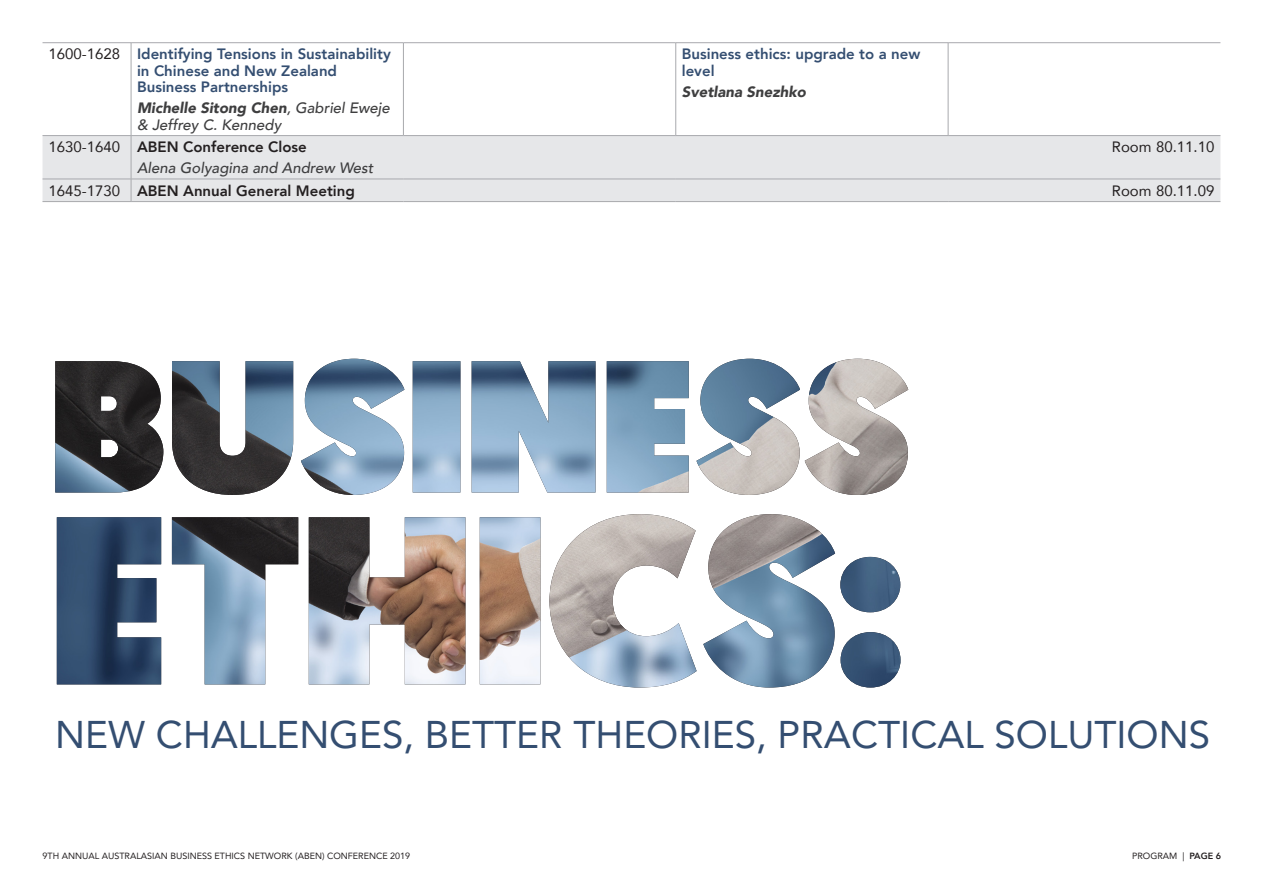
<style>
.page{position:relative;width:1263px;height:893px;background:#fff}
.page>*{position:absolute;margin:0;border:0;box-sizing:border-box;transform-origin:0 0}
.t1{font:38.55px "Avenir";color:#344e71}
.TALK{font:800 15px/16.5px "Avenir";color:#344e71}
.Author{font:italic 500 15px/16.5px "Avenir";color:#3e3e3f}
.Body_Text{font:15px "Avenir";color:#231f20}
.Body_Text-2{font:800 15px "Avenir";color:#231f20}
.Author-2{font:italic 900 15px "Avenir";color:#3e3e3f}
.t2{font:9px "Avenir";color:#231f20}
.s1{font-weight:900}
.s2{font-weight:800}
</style>
<div class="page">
<div style="left:43px;top:136px;width:1177px;height:65px;background:#e6e7e9"></div>
<hr style="left:43px;top:42px;width:88px;height:1px;background:#a8a9ad">
<hr style="left:131px;top:42px;width:272px;height:1px;background:#a8a9ad">
<hr style="left:131px;top:43px;width:1px;height:92px;background:#a8a9ad">
<hr style="left:403px;top:42px;width:273px;height:1px;background:#a8a9ad">
<hr style="left:403px;top:43px;width:1px;height:92px;background:#a8a9ad">
<hr style="left:676px;top:42px;width:272px;height:1px;background:#a8a9ad">
<hr style="left:675px;top:43px;width:1px;height:92px;background:#a8a9ad">
<hr style="left:948px;top:42px;width:272px;height:1px;background:#a8a9ad">
<hr style="left:948px;top:43px;width:1px;height:92px;background:#a8a9ad">
<hr style="left:43px;top:135px;width:88px;height:1px;background:#a8a9ad">
<hr style="left:131px;top:135px;width:272px;height:1px;background:#a8a9ad">
<hr style="left:131px;top:136px;width:1px;height:43px;background:#a8a9ad">
<hr style="left:403px;top:135px;width:273px;height:1px;background:#a8a9ad">
<hr style="left:676px;top:135px;width:272px;height:1px;background:#a8a9ad">
<hr style="left:948px;top:135px;width:272px;height:1px;background:#a8a9ad">
<hr style="left:43px;top:179px;width:88px;height:1px;background:#a8a9ad">
<hr style="left:131px;top:179px;width:272px;height:1px;background:#a8a9ad">
<svg style="left:131px;top:179px;width:1px;height:22px"></svg>
<hr style="left:403px;top:179px;width:273px;height:1px;background:#a8a9ad">
<hr style="left:676px;top:179px;width:272px;height:1px;background:#a8a9ad">
<hr style="left:948px;top:179px;width:272px;height:1px;background:#a8a9ad">
<hr style="left:43px;top:201px;width:88px;height:1px;background:#a8a9ad">
<hr style="left:131px;top:201px;width:272px;height:1px;background:#a8a9ad">
<hr style="left:403px;top:201px;width:273px;height:1px;background:#a8a9ad">
<hr style="left:676px;top:201px;width:272px;height:1px;background:#a8a9ad">
<hr style="left:948px;top:201px;width:272px;height:1px;background:#a8a9ad">
<img style="left:55px;top:359px;width:853px;height:328px">
<p class="Body_Text" style="left:49px;top:42px;width:73px">1600-1628</p>
<p class="TALK" style="left:137px;top:46px;width:255px">Identifying Tensions in Sustainability in Chinese and New Zealand<br>Business Partnerships</p>
<p class="Author" style="left:137px;top:100px;width:254px"><span class="s1">Michelle Sitong Chen</span>, Gabriel Eweje &amp; Jeffrey C. Kennedy</p>
<p class="TALK" style="left:682px;top:46px;width:240px">Business ethics: upgrade to a new level</p>
<p class="Author-2" style="left:682px;top:79px;width:126px">Svetlana Snezhko</p>
<p class="Body_Text" style="left:49px;top:135px;width:73px">1630-1640</p>
<p class="Body_Text-2" style="left:137px;top:135px;width:171px">ABEN Conference Close</p>
<p class="Body_Text" style="left:1112px;top:135px;width:104px">Room 80.11.10</p>
<p class="Author" style="left:137px;top:160px;width:238px">Alena Golyagina and Andrew West</p>
<p class="Body_Text" style="left:49px;top:178px;width:73px">1645-1730</p>
<p class="Body_Text-2" style="left:137px;top:179px;width:219px">ABEN Annual General Meeting</p>
<p class="Body_Text" style="left:1112px;top:178px;width:104px">Room 80.11.09</p>
<p class="t1" style="left:55px;top:703px;width:1156px">NEW CHALLENGES, BETTER THEORIES, PRACTICAL SOLUTIONS</p>
<p class="t2" style="left:43px;top:849px;width:369px">9TH ANNUAL AUSTRALASIAN BUSINESS ETHICS NETWORK (ABEN) CONFERENCE 2019</p>
<p class="t2" style="left:1132px;top:849px;width:91px">PROGRAM | <span class="s2">PAGE 6</span></p>
</div>
